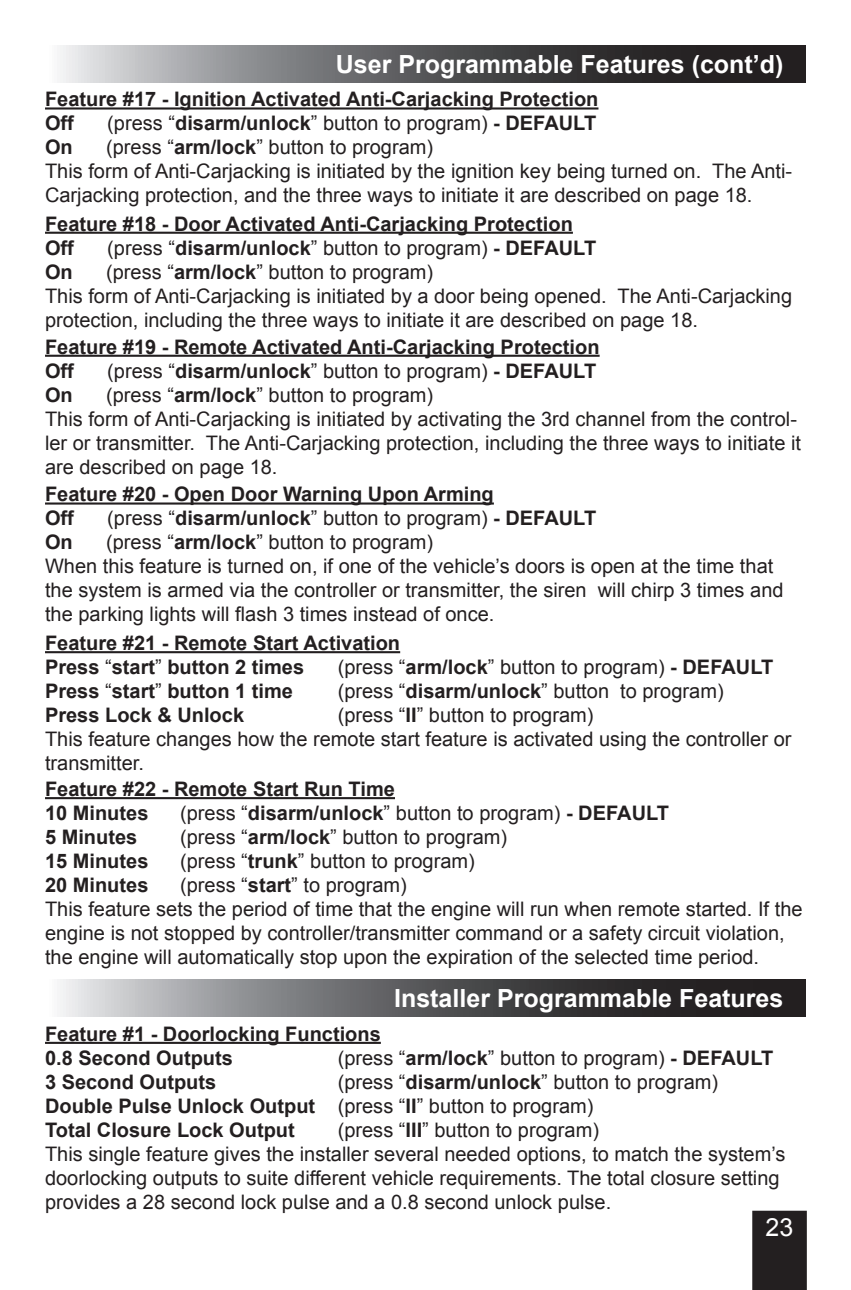
<style>
.page{position:relative;width:851px;height:1290px;background:#fff}
.page>*{position:absolute;margin:0;border:0;box-sizing:border-box;transform-origin:0 0}
.t1{font:700 25px "Arial";color:#fff}
.t2{font:25px "Arial";color:#fff}
.t3{font:20px/24px "Arial";color:#231f20}
.t4{font:700 20px/24px "Arial";color:#231f20}
.s1{font-weight:700}
.s2{font-weight:400}
</style>
<div class="page">
<div style="left:752px;top:1211px;width:54px;height:79px;background:#231f20"></div>
<hr style="left:45px;top:107px;width:553px;height:3px;background:#231f20">
<hr style="left:45px;top:355px;width:554px;height:2px;background:#231f20">
<hr style="left:45px;top:232px;width:528px;height:2px;background:#231f20">
<hr style="left:45px;top:502px;width:449px;height:3px;background:#231f20">
<svg style="left:60px;top:45px;width:745px;height:37px;background:#646365"></svg>
<hr style="left:45px;top:651px;width:355px;height:2px;background:#231f20">
<hr style="left:45px;top:797px;width:350px;height:2px;background:#231f20">
<svg style="left:60px;top:979px;width:745px;height:37px;background:#646365"></svg>
<hr style="left:45px;top:1042px;width:336px;height:2px;background:#231f20">
<p class="t1" style="left:336px;top:47px;width:449px">User Programmable Features (cont’d)</p>
<p class="t4" style="left:45px;top:88px;width:555px">Feature #17 - Ignition Activated Anti-Carjacking Protection<br>Off</p>
<p class="t3" style="left:107px;top:112px;width:490px">(press “<span class="s1">disarm/unlock</span>” button to program) <span class="s1">- DEFAULT</span></p>
<p class="t3" style="left:45px;top:136px;width:748px;text-indent:61px">(press “<span class="s1">arm/lock</span>” button to program)<br>This form of Anti-Carjacking is initiated by the ignition key being turned on. The Anti-<br>Carjacking protection, and the three ways to initiate it are described on page 18.</p>
<p class="t4" style="left:45px;top:136px;width:29px">On</p>
<p class="t4" style="left:45px;top:212px;width:529px">Feature #18 - Door Activated Anti-Carjacking Protection<br>Off</p>
<p class="t3" style="left:107px;top:236px;width:490px">(press “<span class="s1">disarm/unlock</span>” button to program) <span class="s1">- DEFAULT</span></p>
<p class="t3" style="left:45px;top:260px;width:748px;text-indent:61px">(press “<span class="s1">arm/lock</span>” button to program)<br>This form of Anti-Carjacking is initiated by a door being opened. The Anti-Carjacking protection, including the three ways to initiate it are described on page 18.</p>
<p class="t4" style="left:45px;top:260px;width:29px">On</p>
<p class="t4" style="left:45px;top:335px;width:556px">Feature #19 - Remote Activated Anti-Carjacking Protection<br>Off</p>
<p class="t3" style="left:107px;top:359px;width:490px">(press “<span class="s1">disarm/unlock</span>” button to program) <span class="s1">- DEFAULT</span></p>
<p class="t3" style="left:45px;top:383px;width:757px;text-indent:61px">(press “<span class="s1">arm/lock</span>” button to program)<br>This form of Anti-Carjacking is initiated by activating the 3rd channel from the control&shy;ler or transmitter. The Anti-Carjacking protection, including the three ways to initiate it are described on page 18.</p>
<p class="t4" style="left:45px;top:383px;width:29px">On</p>
<p class="t4" style="left:45px;top:483px;width:450px">Feature #20 - Open Door Warning Upon Arming<br>Off</p>
<p class="t3" style="left:107px;top:507px;width:490px">(press “<span class="s1">disarm/unlock</span>” button to program) <span class="s1">- DEFAULT</span></p>
<p class="t3" style="left:45px;top:531px;width:740px;text-indent:61px">(press “<span class="s1">arm/lock</span>” button to program)<br>When this feature is turned on, if one of the vehicle’s doors is open at the time that the system is armed via the controller or transmitter, the siren will chirp 3 times and the parking lights will flash 3 times instead of once.</p>
<p class="t4" style="left:45px;top:531px;width:29px">On</p>
<p class="t4" style="left:45px;top:632px;width:356px">Feature #21 - Remote Start Activation<br>Press <span class="s2">“</span>start<span class="s2">”</span> button 2 times</p>
<p class="t3" style="left:338px;top:655px;width:437px">(press “<span class="s1">arm/lock</span>” button to program) <span class="s1">- DEFAULT</span></p>
<p class="t4" style="left:45px;top:680px;width:249px">Press <span class="s2">“</span>start<span class="s2">”</span> button 1 time</p>
<p class="t3" style="left:338px;top:679px;width:387px">(press “<span class="s1">disarm/unlock</span>” button to program)</p>
<p class="t4" style="left:45px;top:704px;width:200px">Press Lock &amp; Unlock</p>
<p class="t3" style="left:45px;top:703px;width:747px;text-indent:292px">(press “<span class="s1">II</span>” button to program)<br>This feature changes how the remote start feature is activated using the controller or transmitter.</p>
<p class="t4" style="left:45px;top:778px;width:351px">Feature #22 - Remote Start Run Time<br>10 Minutes</p>
<p class="t3" style="left:180px;top:801px;width:490px">(press “<span class="s1">disarm/unlock</span>” button to program) <span class="s1">- DEFAULT</span></p>
<p class="t4" style="left:45px;top:826px;width:94px">5 Minutes</p>
<p class="t3" style="left:180px;top:825px;width:328px">(press “<span class="s1">arm/lock</span>” button to program)</p>
<p class="t4" style="left:45px;top:850px;width:105px">15 Minutes</p>
<p class="t3" style="left:180px;top:849px;width:296px">(press “<span class="s1">trunk</span>” button to program)</p>
<p class="t4" style="left:45px;top:874px;width:105px">20 Minutes</p>
<p class="t3" style="left:45px;top:873px;width:759px;text-indent:135px">(press “<span class="s1">start</span>” to program)<br>This feature sets the period of time that the engine will run when remote started. If the engine is not stopped by controller/transmitter command or a safety circuit violation, the engine will automatically stop upon the expiration of the selected time period.</p>
<p class="t1" style="left:394px;top:982px;width:391px">Installer Programmable Features</p>
<p class="t4" style="left:45px;top:1022px;width:337px">Feature #1 - Doorlocking Functions<br>0.8 Second Outputs</p>
<p class="t3" style="left:338px;top:1046px;width:437px">(press “<span class="s1">arm/lock</span>” button to program) <span class="s1">- DEFAULT</span></p>
<p class="t4" style="left:45px;top:1070px;width:674px;text-indent:292px"><span class="s2">(press “</span>disarm/unlock<span class="s2">” button to program)<br></span>Double Pulse Unlock Output <span class="s2">(press “</span>II<span class="s2">” button to program)<br></span>Total Closure Lock Output</p>
<p class="t4" style="left:45px;top:1070px;width:173px">3 Second Outputs</p>
<p class="t3" style="left:45px;top:1118px;width:742px;text-indent:292px">(press “<span class="s1">III</span>” button to program)<br>This single feature gives the installer several needed options, to match the system’s doorlocking outputs to suite different vehicle requirements. The total closure setting provides a 28 second lock pulse and a 0.8 second unlock pulse.</p>
<p class="t2" style="left:765px;top:1211px;width:29px">23</p>
</div>
